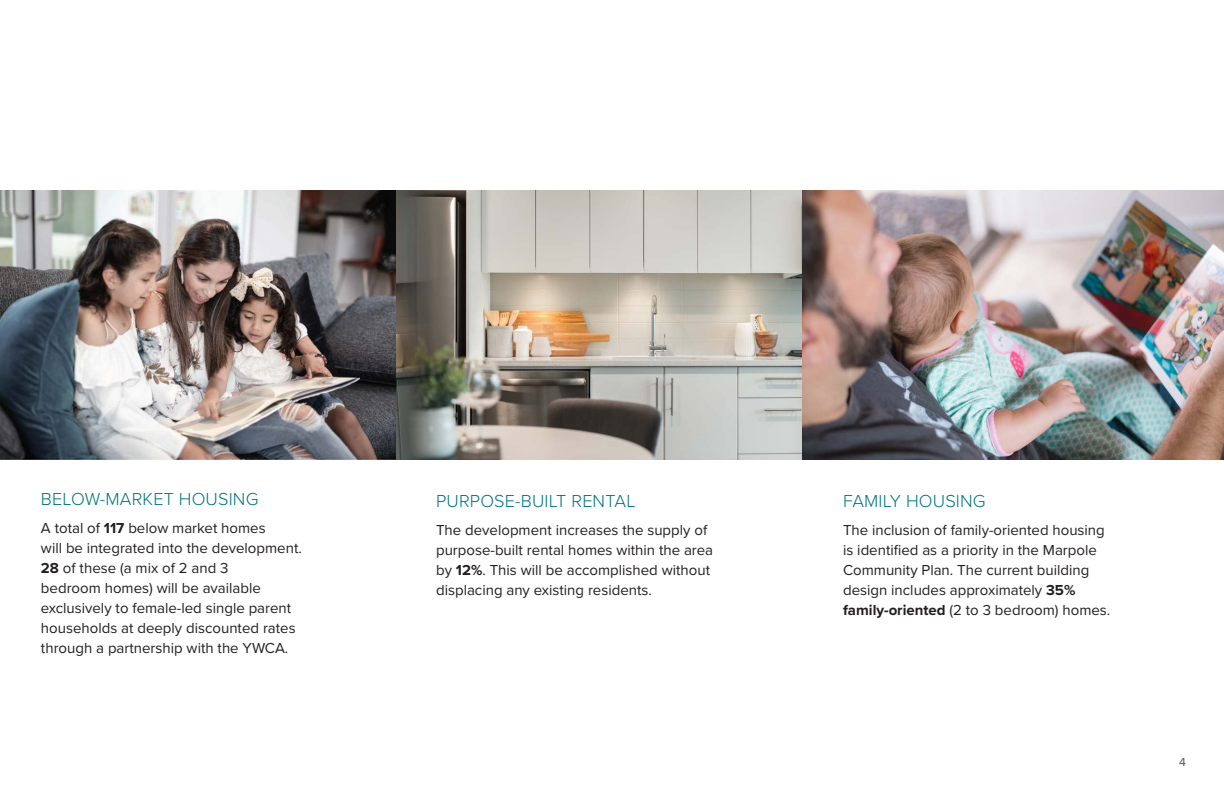
<style>
.page{position:relative;width:1224px;height:792px;background:#fff}
.page>*{position:absolute;margin:0;border:0;box-sizing:border-box;transform-origin:0 0}
.t1{font:300 18px "Proxima Nova";letter-spacing:.01em;color:#007481}
.t2{font:15px "Proxima Nova";color:#231f20}
.t3{font:500 12px "Proxima Nova";color:#67665d}
.s1{font-weight:700}
</style>
<div class="page">
<img style="left:0;top:190px;width:1224px;height:269px">
<p class="t1" style="left:41px;top:488px;width:219px">BELOW-MARKET HOUSING</p>
<p class="t2" style="left:41px;top:519px;width:226px">A total of <span class="s1">117</span> below market homes</p>
<p class="t2" style="left:41px;top:539px;width:262px">will be integrated into the development.</p>
<p class="t2" style="left:41px;top:559px;width:189px"><span class="s1">28</span> of these (a mix of 2 and 3</p>
<p class="t2" style="left:41px;top:579px;width:221px">bedroom homes) will be available</p>
<p class="t2" style="left:41px;top:599px;width:252px">exclusively to female-led single parent</p>
<p class="t2" style="left:41px;top:619px;width:256px">households at deeply discounted rates</p>
<p class="t2" style="left:41px;top:639px;width:249px">through a partnership with the YWCA.</p>
<p class="t1" style="left:436px;top:490px;width:201px">PURPOSE-BUILT RENTAL</p>
<p class="t2" style="left:436px;top:521px;width:273px">The development increases the supply of</p>
<p class="t2" style="left:436px;top:541px;width:279px">purpose-built rental homes within the area</p>
<p class="t2" style="left:436px;top:561px;width:276px">by <span class="s1">12%</span>. This will be accomplished without</p>
<p class="t2" style="left:436px;top:581px;width:217px">displacing any existing residents.</p>
<p class="t1" style="left:843px;top:490px;width:144px">FAMILY HOUSING</p>
<p class="t2" style="left:843px;top:521px;width:263px">The inclusion of family-oriented housing</p>
<p class="t2" style="left:843px;top:541px;width:255px">is identified as a priority in the Marpole</p>
<p class="t2" style="left:843px;top:561px;width:248px">Community Plan. The current building</p>
<p class="t2" style="left:843px;top:581px;width:234px">design includes approximately <span class="s1">35%</span></p>
<p class="t2" style="left:843px;top:601px;width:269px"><span class="s1">family-oriented</span> (2 to 3 bedroom) homes.</p>
<p class="t3" style="left:1179px;top:753px;width:8px">4</p>
</div>
